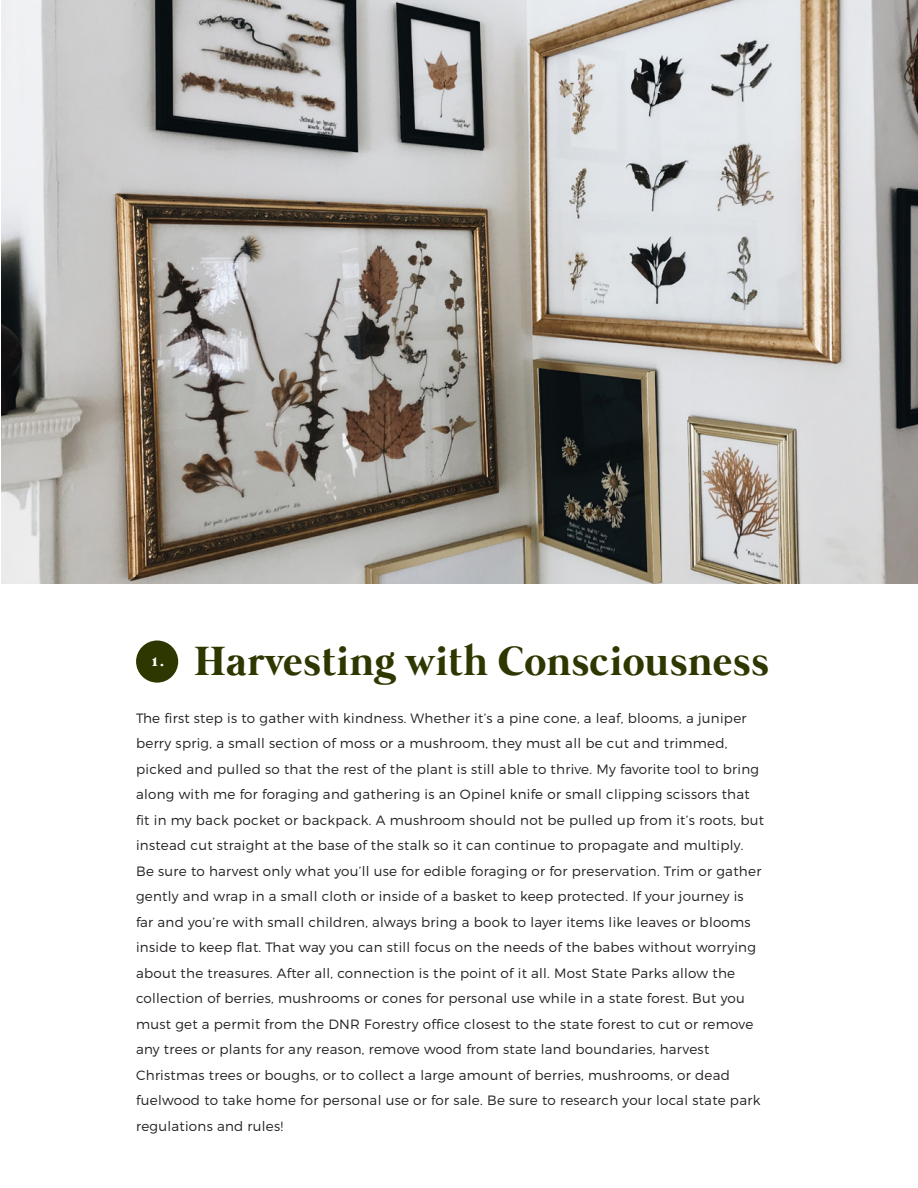
<style>
.page{position:relative;width:918px;height:1188px;background:#fff}
.page>*{position:absolute;margin:0;border:0;box-sizing:border-box;transform-origin:0 0}
.t1{font:700 42px "Mermaid";letter-spacing:.02em;color:#2f3700}
.t2{font:700 18px "Mermaid";color:#fff}
.t3{font:300 13.5px/25.5px "Montserrat";letter-spacing:.02em;color:#231f20}
</style>
<div class="page">
<div style="left:136px;top:640px;width:42px;height:43px;background:#2f3700;border-radius:50%"></div>
<img style="left:1px;top:0;width:917px;height:583px">
<h2 class="t2" style="left:150px;top:652px;width:16px">1.</h2>
<h1 class="t1" style="left:194px;top:643px;width:576px">Harvesting with Consciousness</h1>
<p class="t3" style="left:136px;top:705px;width:629px">The first step is to gather with kindness. Whether it’s a pine cone, a leaf, blooms, a juniper berry sprig, a small section of moss or a mushroom, they must all be cut and trimmed, picked and pulled so that the rest of the plant is still able to thrive. My favorite tool to bring along with me for foraging and gathering is an Opinel knife or small clipping scissors that fit in my back pocket or backpack. A mushroom should not be pulled up from it’s roots, but instead cut straight at the base of the stalk so it can continue to propagate and multiply.<br>Be sure to harvest only what you’ll use for edible foraging or for preservation. Trim or gather gently and wrap in a small cloth or inside of a basket to keep protected. If your journey is far and you’re with small children, always bring a book to layer items like leaves or blooms inside to keep flat. That way you can still focus on the needs of the babes without worrying about the treasures. After all, connection is the point of it all. Most State Parks allow the collection of berries, mushrooms or cones for personal use while in a state forest. But you must get a permit from the DNR Forestry office closest to the state forest to cut or remove any trees or plants for any reason, remove wood from state land boundaries, harvest Christmas trees or boughs, or to collect a large amount of berries, mushrooms, or dead fuelwood to take home for personal use or for sale. Be sure to research your local state park regulations and rules!</p>
</div>
